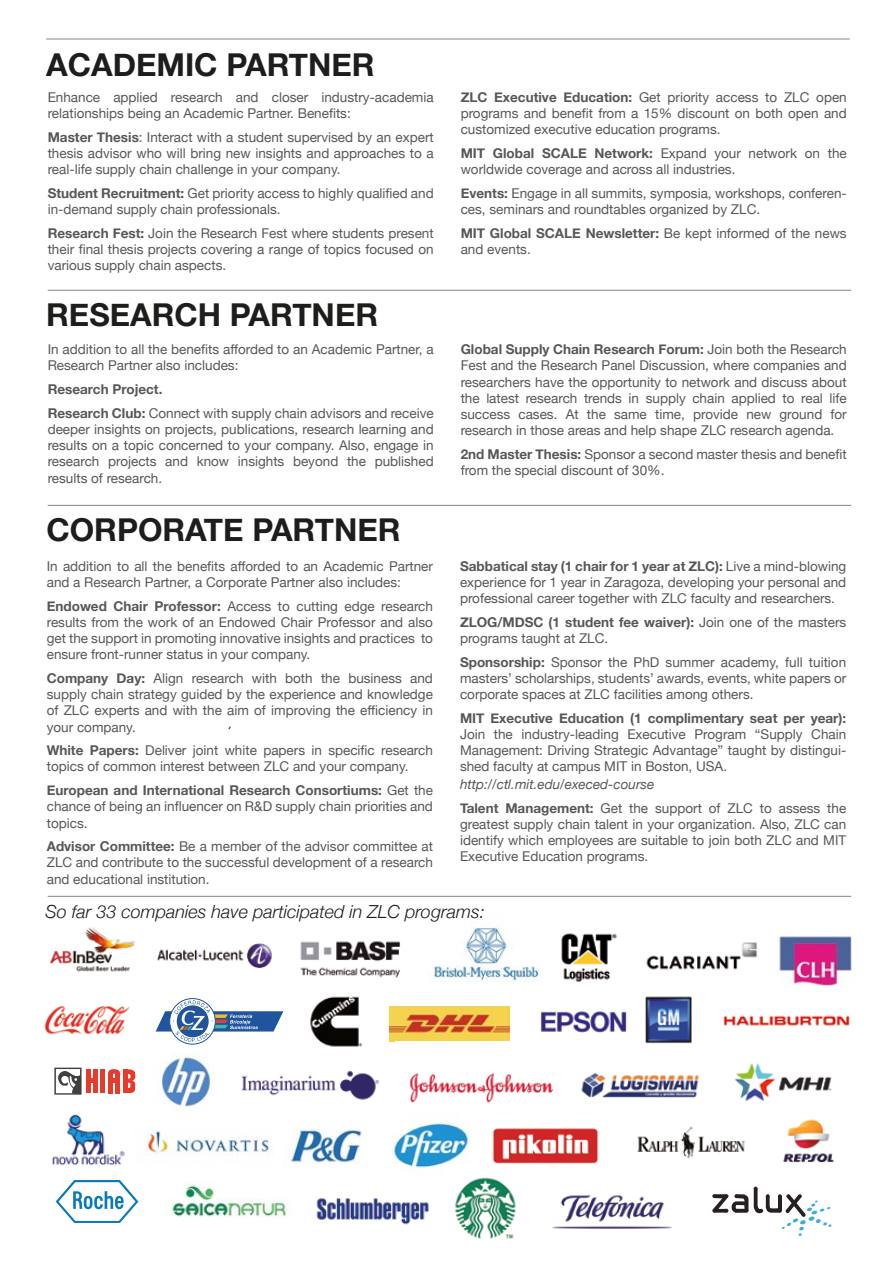
<style>
.page{position:relative;width:893px;height:1263px;background:#fff}
.page>*{position:absolute;margin:0;border:0;box-sizing:border-box;transform-origin:0 0}
.t1{font:700 31.5px "Helvetica Neue";color:#1d1d1b}
.t2{font:italic 300 18px "Helvetica Neue";color:#1d1d1b}
.t3{font:13.5px/16.2px "Helvetica Neue";color:#575756;text-align:justify}
.t4{font:italic 13.5px/23.7px "Helvetica Neue";color:#575756}
.t5{font:700 13.5px "Helvetica Neue";color:#575756}
.s1{font-weight:700}
.s2{font-weight:700;font-style:normal}
.s3{font-style:normal}
</style>
<div class="page">
<hr style="left:48px;top:290px;width:803px;height:1px;background:#878787">
<hr style="left:46px;top:39px;width:804px;height:1px;background:#878787">
<hr style="left:48px;top:505px;width:803px;height:1px;background:#878787">
<hr style="left:48px;top:896px;width:803px;height:1px;background:#878787">
<img style="left:49px;top:927px;width:86px;height:45px">
<img style="left:157px;top:943px;width:115px;height:26px">
<img style="left:300px;top:941px;width:100px;height:37px">
<img style="left:433px;top:927px;width:106px;height:54px">
<img style="left:561px;top:933px;width:56px;height:49px">
<img style="left:646px;top:942px;width:111px;height:28px">
<img style="left:779px;top:936px;width:73px;height:50px">
<img style="left:44px;top:1006px;width:86px;height:29px">
<div style="left:169px;top:998px;width:47px;height:46px;border:1px solid #20559e;border-radius:50%"></div>
<svg style="left:156px;top:1000px;width:127px;height:42px"></svg>
<img style="left:310px;top:996px;width:52px;height:51px">
<img style="left:389px;top:1006px;width:120px;height:35px">
<img style="left:541px;top:1011px;width:86px;height:22px">
<img style="left:645px;top:996px;width:47px;height:48px">
<img style="left:723px;top:1015px;width:127px;height:11px">
<hr style="left:86px;top:1069px;width:4px;height:24px;background:#e73a2d">
<div style="left:93px;top:1069px;width:5px;height:24px;background:#e73a2d"></div>
<hr style="left:101px;top:1069px;width:4px;height:24px;background:#e73a2d">
<svg style="left:90px;top:1079px;width:3px;height:4px"></svg>
<svg style="left:108px;top:1069px;width:27px;height:24px"></svg>
<svg style="left:54px;top:1068px;width:28px;height:27px"></svg>
<img style="left:161px;top:1053px;width:49px;height:54px">
<img style="left:241px;top:1070px;width:138px;height:30px">
<img style="left:409px;top:1073px;width:145px;height:30px">
<img style="left:581px;top:1073px;width:118px;height:25px">
<img style="left:734px;top:1063px;width:98px;height:38px">
<img style="left:52px;top:1114px;width:73px;height:52px">
<img style="left:145px;top:1130px;width:126px;height:29px">
<img style="left:290px;top:1129px;width:72px;height:37px">
<img style="left:393px;top:1122px;width:76px;height:46px">
<img style="left:492px;top:1128px;width:107px;height:36px">
<img style="left:637px;top:1126px;width:108px;height:33px">
<img style="left:783px;top:1119px;width:51px;height:44px">
<svg style="left:56px;top:1180px;width:82px;height:43px"></svg>
<img style="left:172px;top:1185px;width:116px;height:32px">
<img style="left:316px;top:1198px;width:113px;height:27px">
<img style="left:455px;top:1177px;width:61px;height:62px">
<img style="left:552px;top:1194px;width:120px;height:35px">
<svg style="left:712px;top:1194px;width:36px;height:19px"></svg>
<svg style="left:754px;top:1186px;width:78px;height:50px"></svg>
<h1 class="t1" style="left:46px;top:40px;width:330px">ACADEMIC PARTNER</h1>
<p class="t3" style="left:48px;top:90px;width:387px">Enhance applied research and closer industry-academia relationships being an Academic Partner. Benefits:</p>
<p class="t3" style="left:48px;top:130px;width:388px"><span class="s1">Master Thesis</span>: Interact with a student supervised by an expert thesis advisor who will bring new insights and approaches to a real-life supply chain challenge in your company.</p>
<p class="t3" style="left:48px;top:186px;width:388px"><span class="s1">Student Recruitment:</span> Get priority access to highly qualified and in-demand supply chain professionals.</p>
<p class="t3" style="left:48px;top:226px;width:387px"><span class="s1">Research Fest:</span> Join the Research Fest where students present their final thesis projects covering a range of topics focused on various supply chain aspects.</p>
<h1 class="t1" style="left:46px;top:290px;width:333px">RESEARCH PARTNER</h1>
<p class="t3" style="left:48px;top:342px;width:387px">In addition to all the benefits afforded to an Academic Partner, a<br>Research Partner also includes:</p>
<p class="t3" style="left:48px;top:378px;width:388px;line-height:23.7px"><span class="s1">Research Project.<br>Research Club:</span> Connect with supply chain advisors and receive</p>
<p class="t3" style="left:48px;top:422px;width:388px">deeper insights on projects, publications, research learning and results on a topic concerned to your company. Also, engage in research projects and know insights beyond the published results of research.</p>
<h1 class="t1" style="left:46px;top:505px;width:356px">CORPORATE PARTNER</h1>
<p class="t3" style="left:47px;top:558px;width:388px">In addition to all the benefits afforded to an Academic Partner and a Research Partner, a Corporate Partner also includes:</p>
<p class="t3" style="left:47px;top:598px;width:388px"><span class="s1">Endowed Chair Professor:</span> Access to cutting edge research results from the work of an Endowed Chair Professor and also get the support in promoting innovative insights and practices to ensure front-runner status in your company.</p>
<p class="t3" style="left:47px;top:671px;width:388px"><span class="s1">Company Day:</span> Align research with both the business and supply chain strategy guided by the experience and knowledge of ZLC experts and with the aim of improving the efficiency in your company.</p>
<p class="t3" style="left:47px;top:743px;width:388px"><span class="s1">White Papers:</span> Deliver joint white papers in specific research topics of common interest between ZLC and your company.</p>
<p class="t3" style="left:47px;top:783px;width:388px"><span class="s1">European and International Research Consortiums:</span> Get the chance of being an influencer on R&amp;D supply chain priorities and topics.</p>
<p class="t3" style="left:47px;top:839px;width:388px"><span class="s1">Advisor Committee:</span> Be a member of the advisor committee at ZLC and contribute to the successful development of a research and educational institution.</p>
<p class="t3" style="left:461px;top:90px;width:388px"><span class="s1">ZLC Executive Education:</span> Get priority access to ZLC open programs and benefit from a 15% discount on both open and customized executive education programs.</p>
<p class="t3" style="left:461px;top:146px;width:388px"><span class="s1">MIT Global SCALE Network:</span> Expand your network on the worldwide coverage and across all industries.</p>
<p class="t3" style="left:461px;top:186px;width:388px"><span class="s1">Events:</span> Engage in all summits, symposia, workshops, conferen&shy;ces, seminars and roundtables organized by ZLC.</p>
<p class="t3" style="left:461px;top:226px;width:387px"><span class="s1">MIT Global SCALE Newsletter:</span> Be kept informed of the news and events.</p>
<p class="t3" style="left:461px;top:342px;width:388px"><span class="s1">Global Supply Chain Research Forum:</span> Join both the Research Fest and the Research Panel Discussion, where companies and researchers have the opportunity to network and discuss about the latest research trends in supply chain applied to real life success cases. At the same time, provide new ground for research in those areas and help shape ZLC research agenda.</p>
<p class="t3" style="left:461px;top:447px;width:387px"><span class="s1">2nd Master Thesis:</span> Sponsor a second master thesis and benefit from the special discount of 30%.</p>
<p class="t3" style="left:460px;top:559px;width:388px"><span class="s1">Sabbatical stay (1 chair for 1 year at ZLC):</span> Live a mind-blowing experience for 1 year in Zaragoza, developing your personal and professional career together with ZLC faculty and researchers.</p>
<p class="t3" style="left:460px;top:615px;width:388px"><span class="s1">ZLOG/MDSC (1 student fee waiver):</span> Join one of the masters programs taught at ZLC.</p>
<p class="t3" style="left:460px;top:655px;width:388px"><span class="s1">Sponsorship:</span> Sponsor the PhD summer academy, full tuition masters’ scholarships, students’ awards, events, white papers or corporate spaces at ZLC facilities among others.</p>
<p class="t5" style="left:460px;top:707px;width:388px">MIT Executive Education (1 complimentary seat per year):</p>
<p class="t3" style="left:460px;top:727px;width:388px">Join the industry-leading Executive Program “Supply Chain Management: Driving Strategic Advantage” taught by distingui&shy;shed faculty at campus MIT in Boston, USA.</p>
<p class="t4" style="left:460px;top:773px;width:388px">http://ctl.mit.edu/execed-course<br><span class="s2">Talent Management:</span> <span class="s3">Get the support of ZLC to assess the</span></p>
<p class="t3" style="left:460px;top:817px;width:388px">greatest supply chain talent in your organization. Also, ZLC can identify which employees are suitable to join both ZLC and MIT Executive Education programs.</p>
<h2 class="t2" style="left:45px;top:897px;width:441px">So far 33 companies have participated in ZLC programs:</h2>
</div>
